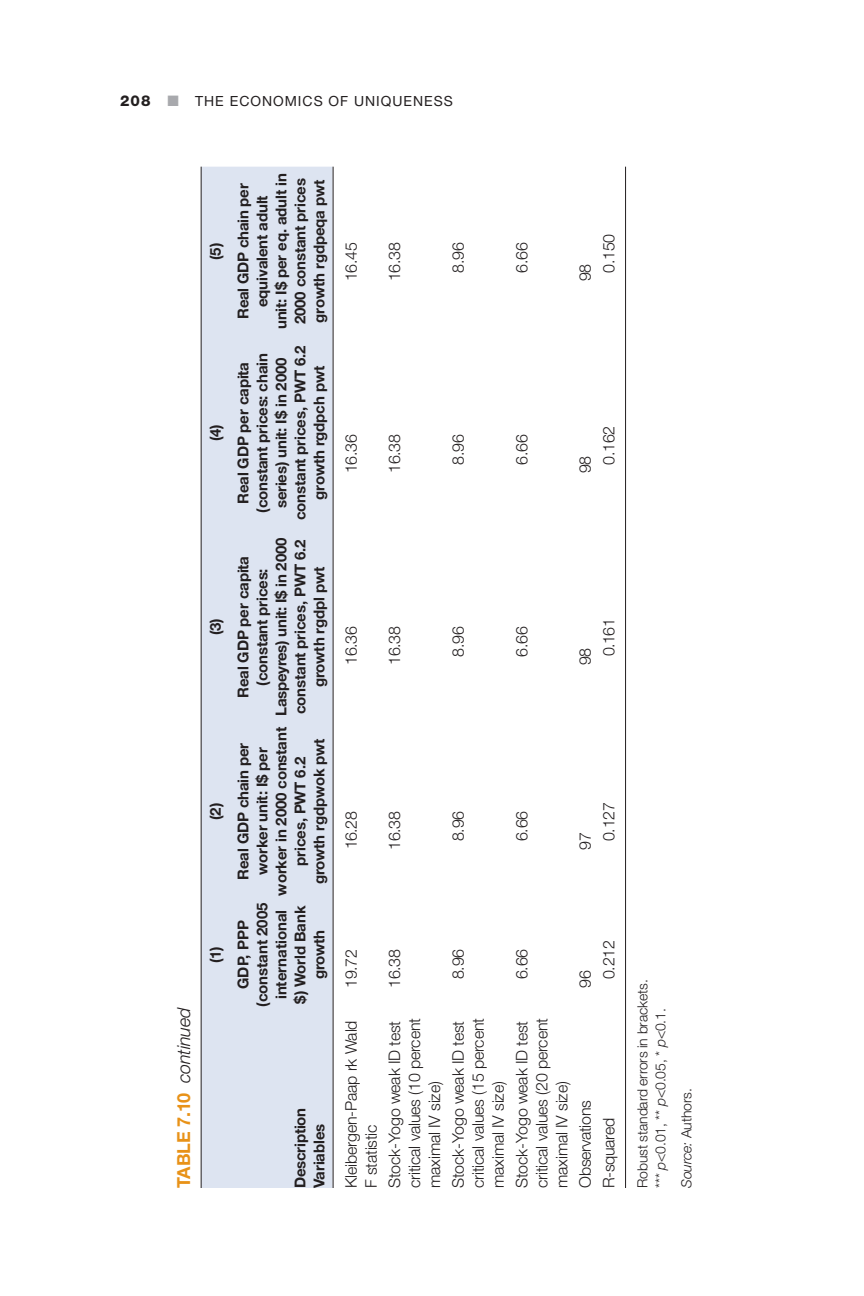
<style>
.page{position:relative;width:864px;height:1296px;background:#fff}
.page>*{position:absolute;margin:0;border:0;box-sizing:border-box;transform-origin:0 0}
.t1{font:700 18px "Helvetica Neue";letter-spacing:-.01em;color:#e89218}
.t2{font:300 16px/20px "Helvetica Neue";letter-spacing:-.01em;color:#231f20}
.t3{font:700 15px/19px "Helvetica Neue";letter-spacing:-.01em;color:#231f20;text-align:center}
.t4{font:300 14px/18px "Helvetica Neue";letter-spacing:-.01em;color:#231f20}
.t5{font:14px "Helvetica Neue";letter-spacing:.07em;color:#231f20}
.s1{font-weight:800;font-size:15px}
.s2{color:#a8a9ad}
.s3{font-weight:300;font-style:italic;color:#231f20}
.s4{font-style:italic}
</style>
<div class="page">
<div style="left:202px;top:167px;width:131px;height:1021px;background:#dde4f1"></div>
<hr style="left:201px;top:167px;width:1px;height:1021px;background:#231f20">
<hr style="left:625px;top:167px;width:1px;height:1021px;background:#231f20">
<hr style="left:333px;top:167px;width:1px;height:1021px;background:#231f20">
<p class="t5" style="left:120px;top:96px;width:334px"><span class="s1">208</span> <span class="s2">■</span> THE ECONOMICS OF UNIQUENESS</p>
<p class="t1" style="left:177px;top:1188px;width:182px;rotate:-90deg">TABLE 7.10 <span class="s3">continued</span></p>
<p class="t3" style="left:207px;top:260px;width:18px;rotate:-90deg">(5)</p>
<p class="t3" style="left:235px;top:329px;width:157px;rotate:-90deg">Real GDP chain per equivalent adult<br>unit: I$ per eq. adult in<br>2000 constant prices growth rgdpeqa pwt</p>
<p class="t2" style="left:342px;top:281px;width:40px;rotate:-90deg">16.45</p>
<p class="t2" style="left:386px;top:281px;width:40px;rotate:-90deg">16.38</p>
<p class="t2" style="left:450px;top:273px;width:32px;rotate:-90deg">8.96</p>
<p class="t2" style="left:513px;top:273px;width:32px;rotate:-90deg">6.66</p>
<p class="t2" style="left:577px;top:281px;width:19px;rotate:-90deg">98</p>
<p class="t2" style="left:600px;top:273px;width:41px;rotate:-90deg">0.150</p>
<p class="t3" style="left:207px;top:441px;width:18px;rotate:-90deg">(4)</p>
<p class="t3" style="left:235px;top:520px;width:176px;rotate:-90deg">Real GDP per capita (constant prices: chain series) unit: I$ in 2000 constant prices, PWT 6.2 growth rgdpch pwt</p>
<p class="t2" style="left:342px;top:473px;width:40px;rotate:-90deg">16.36</p>
<p class="t2" style="left:386px;top:473px;width:40px;rotate:-90deg">16.38</p>
<p class="t2" style="left:450px;top:465px;width:32px;rotate:-90deg">8.96</p>
<p class="t2" style="left:513px;top:465px;width:32px;rotate:-90deg">6.66</p>
<p class="t2" style="left:577px;top:473px;width:19px;rotate:-90deg">98</p>
<p class="t2" style="left:600px;top:465px;width:40px;rotate:-90deg">0.162</p>
<p class="t3" style="left:207px;top:635px;width:18px;rotate:-90deg">(3)</p>
<p class="t3" style="left:235px;top:716px;width:180px;rotate:-90deg">Real GDP per capita (constant prices:<br>Laspeyres) unit: I$ in 2000 constant prices, PWT 6.2 growth rgdpl pwt</p>
<p class="t2" style="left:342px;top:665px;width:40px;rotate:-90deg">16.36</p>
<p class="t2" style="left:386px;top:665px;width:40px;rotate:-90deg">16.38</p>
<p class="t2" style="left:450px;top:657px;width:32px;rotate:-90deg">8.96</p>
<p class="t2" style="left:513px;top:657px;width:32px;rotate:-90deg">6.66</p>
<p class="t2" style="left:577px;top:665px;width:19px;rotate:-90deg">98</p>
<p class="t2" style="left:600px;top:656px;width:40px;rotate:-90deg">0.161</p>
<p class="t3" style="left:207px;top:820px;width:18px;rotate:-90deg">(2)</p>
<p class="t3" style="left:235px;top:896px;width:170px;rotate:-90deg">Real GDP chain per worker unit: I$ per worker in 2000 constant prices, PWT 6.2<br>growth rgdpwok pwt</p>
<p class="t2" style="left:342px;top:849px;width:40px;rotate:-90deg">16.28</p>
<p class="t2" style="left:386px;top:850px;width:40px;rotate:-90deg">16.38</p>
<p class="t2" style="left:450px;top:841px;width:32px;rotate:-90deg">8.96</p>
<p class="t2" style="left:513px;top:841px;width:32px;rotate:-90deg">6.66</p>
<p class="t2" style="left:577px;top:850px;width:19px;rotate:-90deg">97</p>
<p class="t2" style="left:600px;top:841px;width:41px;rotate:-90deg">0.127</p>
<p class="t3" style="left:207px;top:963px;width:18px;rotate:-90deg">(1)</p>
<p class="t3" style="left:235px;top:1007px;width:105px;rotate:-90deg">GDP, PPP (constant 2005 international $) World Bank growth</p>
<p class="t2" style="left:342px;top:988px;width:40px;rotate:-90deg">19.72</p>
<p class="t2" style="left:386px;top:988px;width:40px;rotate:-90deg">16.38</p>
<p class="t2" style="left:450px;top:979px;width:32px;rotate:-90deg">8.96</p>
<p class="t2" style="left:513px;top:979px;width:32px;rotate:-90deg">6.66</p>
<p class="t2" style="left:577px;top:988px;width:19px;rotate:-90deg">96</p>
<p class="t2" style="left:600px;top:979px;width:41px;rotate:-90deg">0.212</p>
<p class="t3" style="left:292px;top:1188px;width:82px;text-align:left;rotate:-90deg">Description<br>Variables</p>
<p class="t2" style="left:342px;top:1188px;width:169px;rotate:-90deg">Kleibergen-Paap rk Wald<br>F statistic</p>
<p class="t2" style="left:386px;top:1188px;width:171px;rotate:-90deg">Stock-Yogo weak ID test critical values (10 percent maximal IV size)</p>
<p class="t2" style="left:450px;top:1188px;width:171px;rotate:-90deg">Stock-Yogo weak ID test critical values (15 percent maximal IV size)</p>
<p class="t2" style="left:513px;top:1188px;width:171px;rotate:-90deg">Stock-Yogo weak ID test critical values (20 percent maximal IV size)</p>
<p class="t2" style="left:577px;top:1188px;width:89px;rotate:-90deg">Observations</p>
<p class="t2" style="left:600px;top:1188px;width:72px;rotate:-90deg">R-squared</p>
<p class="t4" style="left:635px;top:1188px;width:210px;rotate:-90deg">Robust standard errors in brackets. *** <span class="s4">p</span>&lt;0.01, ** <span class="s4">p</span>&lt;0.05, * <span class="s4">p</span>&lt;0.1.</p>
<p class="t4" style="left:679px;top:1188px;width:101px;rotate:-90deg"><span class="s4">Source:</span> Authors.</p>
</div>
